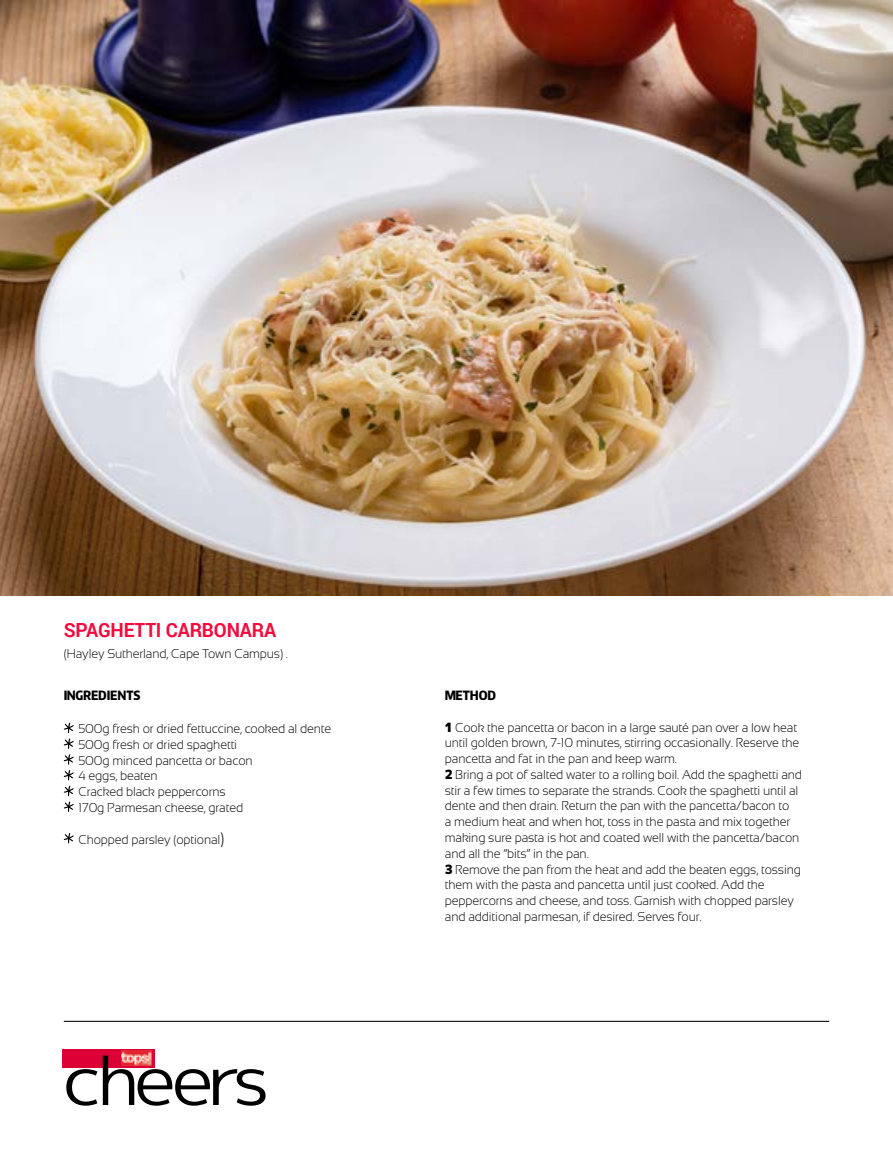
<style>
.page{position:relative;width:893px;height:1170px;background:#fff}
.page>*{position:absolute;margin:0;border:0;box-sizing:border-box;transform-origin:0 0}
.t1{font:67.65px "mplus 2 p regular";letter-spacing:-.075em;color:#000;scale:1.1 1}
.t2{font:700 19.5px "Roboto";letter-spacing:-.01em;color:#f30d3f}
.t3{font:300 12.75px/15.8px "Sansation";letter-spacing:-.01em;color:#000}
.t4{font:800 12.75px "Encode Sans Condensed";letter-spacing:-.01em;color:#000}
.s1{font-size:16.5px}
.s2{font-family:"mplus 2 p black";font-weight:400}
</style>
<div class="page">
<div style="left:63px;top:1048px;width:92px;height:19px;background:#dd0037"></div>
<img style="left:121px;top:1050px;width:30px;height:15px">
<hr style="left:64px;top:1020px;width:765px;height:1px;background:#000">
<img style="left:0;top:0;width:893px;height:595px">
<svg style="left:64px;top:722px;width:10px;height:42px"></svg>
<svg style="left:64px;top:770px;width:10px;height:42px"></svg>
<svg style="left:64px;top:833px;width:10px;height:10px"></svg>
<h2 class="t2" style="left:64px;top:616px;width:214px">SPAGHETTI CARBONARA</h2>
<p class="t3" style="left:64px;top:646px;width:226px">(Hayley Sutherland, Cape Town Campus) .</p>
<p class="t4" style="left:64px;top:687px;width:78px">INGREDIENTS</p>
<p class="t3" style="left:78px;top:720px;width:254px">500g fresh or dried fettuccine, cooked al dente<br>500g fresh or dried spaghetti<br>500g minced pancetta or bacon<br>4 eggs, beaten<br>Cracked black peppercorns<br>170g Parmesan cheese, grated</p>
<p class="t3" style="left:78px;top:831px;width:148px">Chopped parsley (optional<span class="s1">)</span></p>
<h1 class="t1" style="left:63px;top:1032px;width:189px">cheers</h1>
<p class="t4" style="left:445px;top:687px;width:53px">METHOD</p>
<p class="t3" style="left:445px;top:719px;width:359px"><span class="s2">1</span> Cook the pancetta or bacon in a large sauté pan over a low heat until golden brown, 7-10 minutes, stirring occasionally. Reserve the pancetta and fat in the pan and keep warm.<br><span class="s2">2</span> Bring a pot of salted water to a rolling boil. Add the spaghetti and stir a few times to separate the strands. Cook the spaghetti until al dente and then drain. Return the pan with the pancetta/bacon to<br>a medium heat and when hot, toss in the pasta and mix together making sure pasta is hot and coated well with the pancetta/bacon and all the “bits” in the pan.<br><span class="s2">3</span> Remove the pan from the heat and add the beaten eggs, tossing them with the pasta and pancetta until just cooked. Add the peppercorns and cheese, and toss. Garnish with chopped parsley and additional parmesan, if desired. Serves four.</p>
</div>
